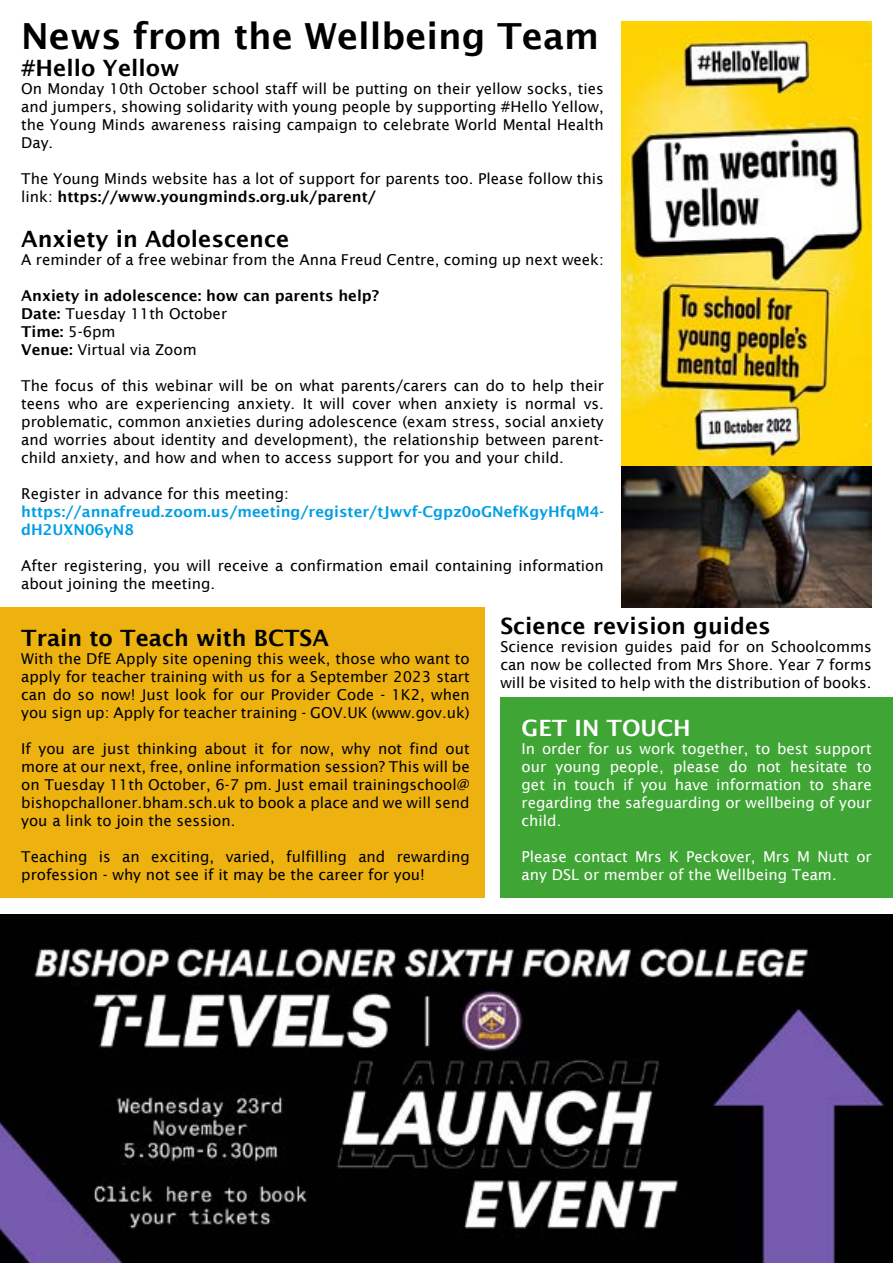
<style>
.page{position:relative;width:893px;height:1263px;background:#fff}
.page>*{position:absolute;margin:0;border:0;box-sizing:border-box;transform-origin:0 0}
.t1{font:600 36px "Lucida Sans";color:#000}
.t2{font:600 22.5px "Lucida Sans";color:#000}
.t3{font:600 22.5px "Lucida Sans";color:#fff}
.t4{font:15px/18px "Lucida Sans";color:#000;text-align:justify}
.t5{font:15px/18px "Lucida Sans";color:#fff;text-align:justify}
.t6{font:600 15px/18px "Lucida Sans";color:#000}
.t7{font:600 15px/18px "Lucida Sans";color:#009fe3}
.s1{font-weight:600}
.s2{font-weight:400}
</style>
<div class="page">
<div style="left:0;top:607px;width:485px;height:291px;background:#eeb210"></div>
<div style="left:500px;top:697px;width:393px;height:201px;background:#3fa535"></div>
<img style="left:621px;top:21px;width:251px;height:586px">
<img style="left:0;top:914px;width:893px;height:349px">
<h1 class="t1" style="left:21px;top:16px;width:579px">News from the Wellbeing Team</h1>
<h2 class="t2" style="left:21px;top:55px;width:160px">#Hello Yellow</h2>
<p class="t4" style="left:21px;top:80px;width:584px">On Monday 10th October school staff will be putting on their yellow socks, ties and jumpers, showing solidarity with young people by supporting #Hello Yellow, the Young Minds awareness raising campaign to celebrate World Mental Health Day.</p>
<p class="t4" style="left:21px;top:170px;width:584px">The Young Minds website has a lot of support for parents too. Please follow this link: <span class="s1">https://www.youngminds.org.uk/parent/</span></p>
<h2 class="t2" style="left:21px;top:226px;width:269px">Anxiety in Adolescence</h2>
<p class="t4" style="left:21px;top:251px;width:584px">A reminder of a free webinar from the Anna Freud Centre, coming up next week:</p>
<p class="t6" style="left:21px;top:287px;width:360px">Anxiety in adolescence: how can parents help?<br>Date: <span class="s2">Tuesday 11th October<br></span>Time: <span class="s2">5-6pm<br></span>Venue: <span class="s2">Virtual via Zoom</span></p>
<p class="t4" style="left:21px;top:377px;width:584px">The focus of this webinar will be on what parents/carers can do to help their teens who are experiencing anxiety. It will cover when anxiety is normal vs. problematic, common anxieties during adolescence (exam stress, social anxiety and worries about identity and development), the relationship between parent&shy;child anxiety, and how and when to access support for you and your child.</p>
<p class="t4" style="left:21px;top:485px;width:269px">Register in advance for this meeting:</p>
<p class="t7" style="left:21px;top:503px;width:584px">https://annafreud.zoom.us/meeting/register/tJwvf-Cgpz0oGNefKgyHfqM4- dH2UXN06yN8</p>
<p class="t4" style="left:21px;top:557px;width:584px">After registering, you will receive a confirmation email containing information about joining the meeting.</p>
<h2 class="t2" style="left:21px;top:625px;width:309px">Train to Teach with BCTSA</h2>
<p class="t4" style="left:21px;top:649px;width:450px">With the DfE Apply site opening this week, those who want to apply for teacher training with us for a September 2023 start can do so now! Just look for our Provider Code - 1K2, when you sign up: Apply for teacher training - GOV.UK (www.gov.uk)</p>
<p class="t4" style="left:21px;top:739px;width:450px">If you are just thinking about it for now, why not find out more at our next, free, online information session? This will be on Tuesday 11th October, 6-7 pm. Just email trainingschool@ bishopchalloner.bham.sch.uk to book a place and we will send you a link to join the session.</p>
<p class="t4" style="left:21px;top:847px;width:450px">Teaching is an exciting, varied, fulfilling and rewarding profession - why not see if it may be the career for you!</p>
<h2 class="t2" style="left:500px;top:613px;width:272px">Science revision guides</h2>
<p class="t4" style="left:500px;top:638px;width:373px">Science revision guides paid for on Schoolcomms can now be collected from Mrs Shore. Year 7 forms will be visited to help with the distribution of books.</p>
<h2 class="t3" style="left:522px;top:715px;width:171px">GET IN TOUCH</h2>
<p class="t5" style="left:522px;top:740px;width:352px">In order for us work together, to best support our young people, please do not hesitate to get in touch if you have information to share regarding the safeguarding or wellbeing of your child.</p>
<p class="t5" style="left:522px;top:848px;width:352px">Please contact Mrs K Peckover, Mrs M Nutt or any DSL or member of the Wellbeing Team.</p>
</div>
